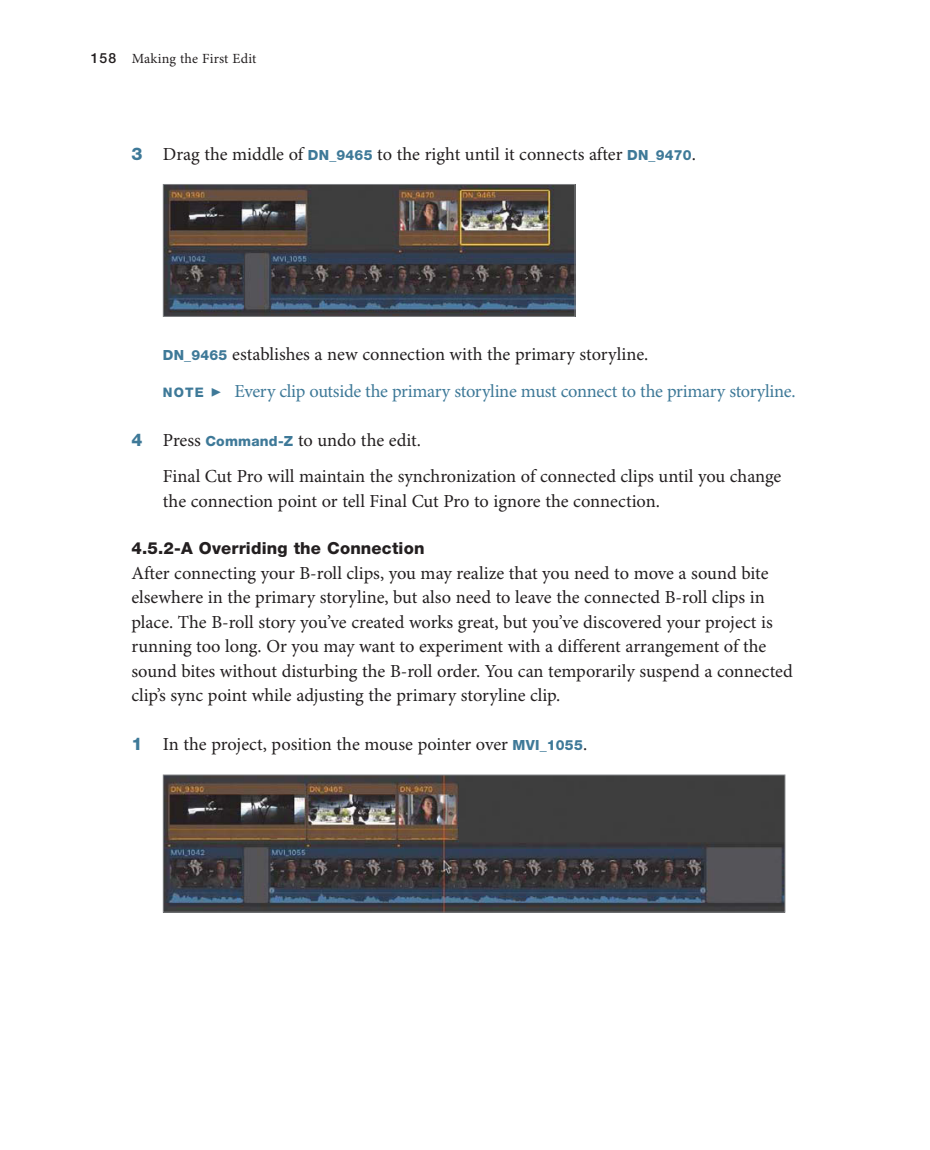
<style>
.page{position:relative;width:930px;height:1150px;background:#fff}
.page>*{position:absolute;margin:0;border:0;box-sizing:border-box;transform-origin:0 0}
.BodyAfterHeading{font:18.38px/24.5px "Minion Pro";letter-spacing:-.005em;color:#231f20}
.StepListSubtext{font:18.38px/24.5px "Minion Pro";letter-spacing:-.005em;color:#231f20}
.StepList{font:18.38px "Minion Pro";color:#231f20}
.NoteText{font:18.38px "Minion Pro";letter-spacing:-.02em;color:#3e7998}
.Head2{font:800 16.62px "Helvetica Neue LT Std";letter-spacing:.01em;color:#231f20}
.t1{font:14px "Minion Pro";letter-spacing:.015em;color:#231f20}
.s1{font-family:"Helvetica Neue LT Std";font-weight:500}
.s2{font-family:"Helvetica Neue LT Std";font-weight:800;font-size:17.5px;color:#3e7998}
.s3{font-family:"Helvetica Neue LT Std";font-weight:800;font-size:14px;color:#3e7998}
.s4{font-family:"Helvetica Neue LT Std";font-weight:800;font-size:13.12px}
</style>
<div class="page">
<img style="left:165px;top:186px;width:408px;height:129px">
<div style="left:163px;top:184px;width:412px;height:133px;border:1px solid #808285"></div>
<img style="left:165px;top:776px;width:618px;height:134px">
<div style="left:163px;top:774px;width:622px;height:138px;border:1px solid #808285"></div>
<p class="t1" style="left:91px;top:50px;width:167px"><span class="s1">158</span> Making the First Edit</p>
<p class="StepList" style="left:131px;top:143px;width:566px"><span class="s2">3</span> Drag the middle of <span class="s3">DN_9465</span> to the right until it connects after <span class="s3">DN_9470</span>.</p>
<p class="StepListSubtext" style="left:163px;top:342px;width:487px"><span class="s3">DN_9465</span> establishes a new connection with the primary storyline.</p>
<p class="NoteText" style="left:163px;top:380px;width:634px"><span class="s4">NOTE</span> ▶ Every clip outside the primary storyline must connect to the primary storyline.</p>
<p class="StepList" style="left:131px;top:429px;width:291px"><span class="s2">4</span> Press <span class="s3">Command-Z</span> to undo the edit.</p>
<p class="StepListSubtext" style="left:163px;top:465px;width:620px">Final Cut Pro will maintain the synchronization of connected clips until you change the connection point or tell Final Cut Pro to ignore the connection.</p>
<p class="Head2" style="left:131px;top:538px;width:294px">4.5.2-A Overriding the Connection</p>
<p class="BodyAfterHeading" style="left:131px;top:561px;width:663px">After connecting your B-roll clips, you may realize that you need to move a sound bite elsewhere in the primary storyline, but also need to leave the connected B-roll clips in place. The B-roll story you’ve created works great, but you’ve discovered your project is running too long. Or you may want to experiment with a different arrangement of the sound bites without disturbing the B-roll order. You can temporarily suspend a connected clip’s sync point while adjusting the primary storyline clip.</p>
<p class="StepList" style="left:131px;top:733px;width:457px"><span class="s2">1</span> In the project, position the mouse pointer over <span class="s3">MVI_1055</span>.</p>
</div>
